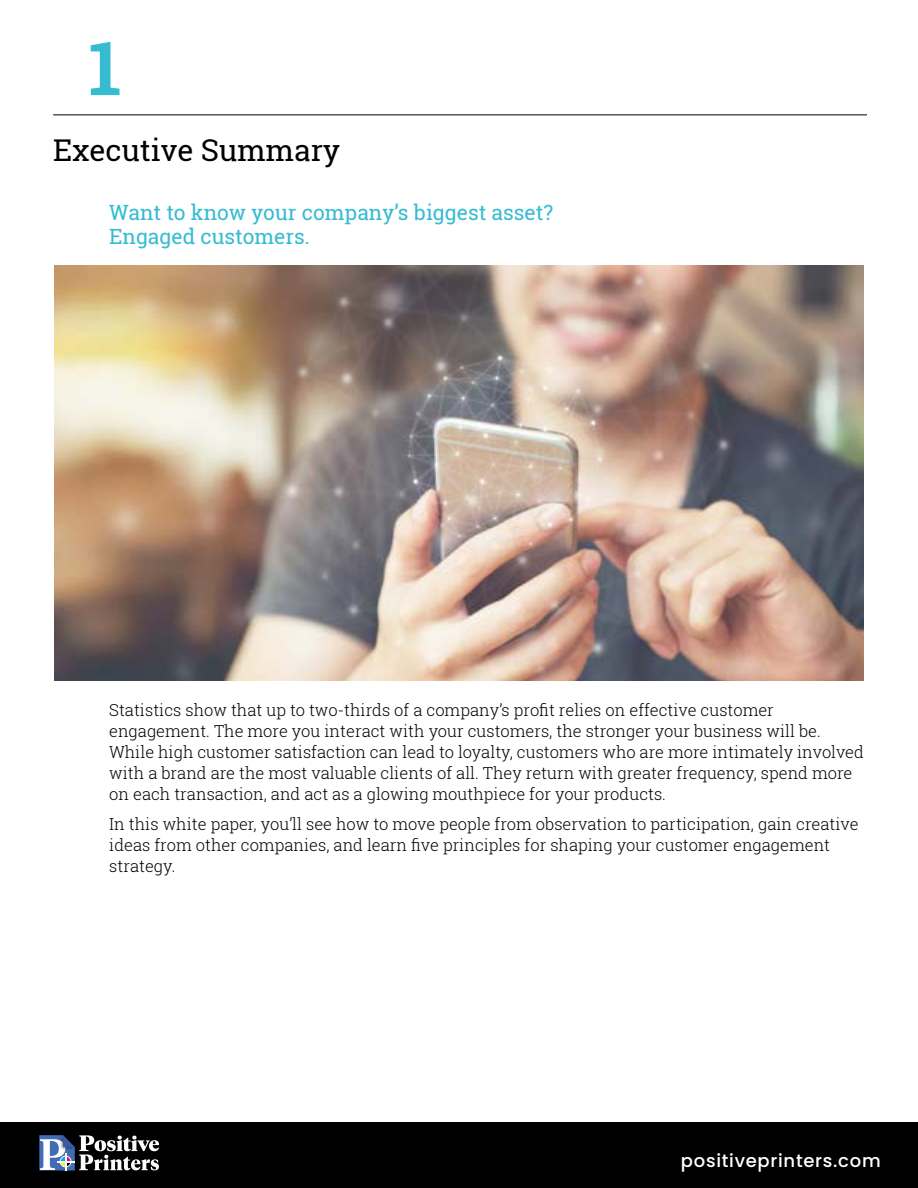
<style>
.page{position:relative;width:918px;height:1188px;background:#fff}
.page>*{position:absolute;margin:0;border:0;box-sizing:border-box;transform-origin:0 0}
.t1{font:700 75px "Roboto Slab";color:#35bcd1}
.t2{font:30px "Roboto Slab";color:#000}
.t3{font:21px/24px "Roboto Slab";color:#35bcd1}
.t4{font:500 18px "Poppins";letter-spacing:.04em;color:#fff}
.t5{font:300 16.5px/21px "Roboto Slab";color:#000}
</style>
<div class="page">
<div style="left:0;top:1122px;width:918px;height:66px;background:#000"></div>
<svg style="left:39px;top:1135px;width:120px;height:36px"></svg>
<div style="left:60px;top:1156px;width:11px;height:11px;border:1px solid #fff;border-radius:50%"></div>
<hr style="left:53px;top:114px;width:814px;height:1px;background:#000">
<img style="left:54px;top:266px;width:810px;height:415px">
<h1 class="t1" style="left:88px;top:16px;width:35px">1</h1>
<h2 class="t2" style="left:53px;top:129px;width:289px">Executive Summary</h2>
<p class="t3" style="left:109px;top:200px;width:446px">Want to know your company’s biggest asset?<br>Engaged customers.</p>
<p class="t5" style="left:109px;top:699px;width:756px">Statistics show that up to two-thirds of a company’s profit relies on effective customer engagement. The more you interact with your customers, the stronger your business will be.<br>While high customer satisfaction can lead to loyalty, customers who are more intimately involved with a brand are the most valuable clients of all. They return with greater frequency, spend more on each transaction, and act as a glowing mouthpiece for your products.</p>
<p class="t5" style="left:109px;top:814px;width:751px">In this white paper, you’ll see how to move people from observation to participation, gain creative ideas from other companies, and learn five principles for shaping your customer engagement strategy.</p>
<p class="t4" style="left:681px;top:1151px;width:201px">positiveprinters.com</p>
</div>
